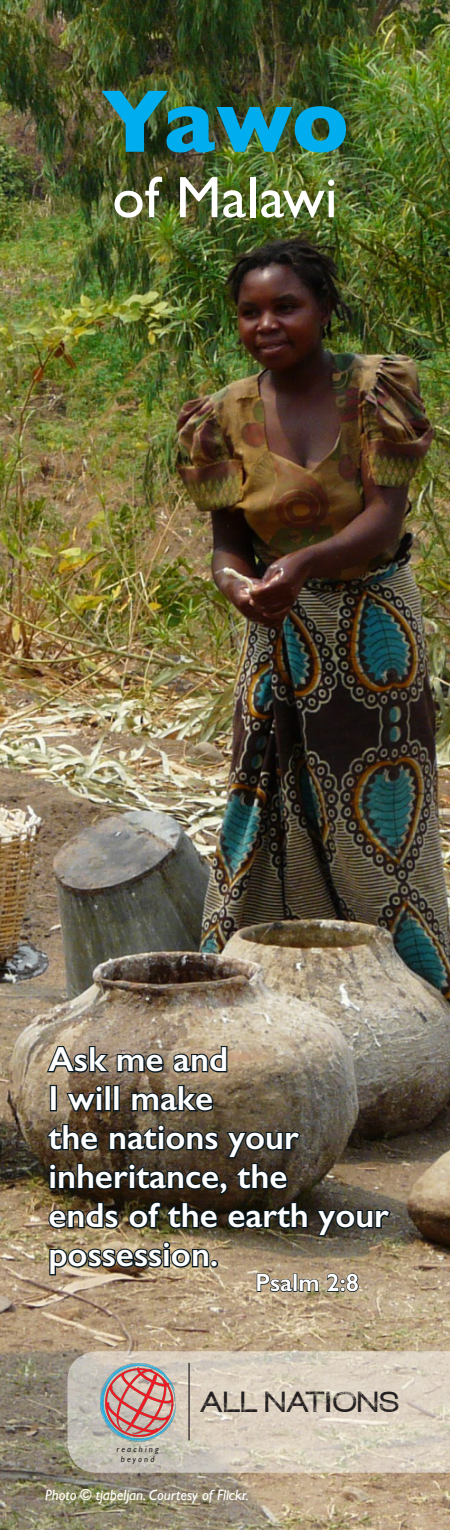
<style>
.page{position:relative;width:450px;height:1530px;background:#fff}
.page>*{position:absolute;margin:0;border:0;box-sizing:border-box;transform-origin:0 0}
.Page_Title{font:700 90px "Gill Sans";color:#00aeef}
.People_Group_Titles{font:58.75px "Gill Sans";color:#fff}
.Language_Bubbles_Nam{font:600 35px/39px "Gill Sans";color:#fff}
.t1{font:25.5px "Redux";letter-spacing:.025em;color:#231f20}
.Language_Bubbles_Nam-2{font:600 25px "Gill Sans";color:#fff}
.Photo_Credit{font:italic 15px "Gill Sans";color:#fff}
.t2{font:italic 8.5px/9.2px "Gill Sans";letter-spacing:.25em;color:#231f20;text-align:center}
</style>
<div class="page">
<img style="left:0;top:0;width:450px;height:1530px">
<svg style="left:68px;top:1351px;width:382px;height:122px;background:#d5ccbc"></svg>
<svg style="left:45px;top:1044px;width:120px;height:30px;background:#6b655a"></svg>
<svg style="left:171px;top:1045px;width:58px;height:30px;background:#70685b"></svg>
<div style="left:50px;top:1085px;width:7px;height:26px;border:2px solid #071822"></div>
<svg style="left:65px;top:1084px;width:40px;height:29px"></svg>
<div style="left:104px;top:1085px;width:7px;height:26px;border:2px solid #071822"></div>
<div style="left:113px;top:1085px;width:7px;height:26px;border:2px solid #071822"></div>
<svg style="left:130px;top:1084px;width:84px;height:30px;background:#454239"></svg>
<svg style="left:45px;top:1123px;width:264px;height:108px;background:#312d23"></svg>
<svg style="left:315px;top:1208px;width:77px;height:30px;background:#343531"></svg>
<img style="left:48px;top:1240px;width:172px;height:37px">
<hr style="left:188px;top:1363px;width:2px;height:77px;background:#231f20">
<img style="left:100px;top:1363px;width:76px;height:78px">
<svg style="left:256px;top:1273px;width:37px;height:20px"></svg>
<div style="left:293px;top:1274px;width:4px;height:18px;border:1px solid #071822"></div>
<svg style="left:299px;top:1278px;width:20px;height:14px"></svg>
<svg style="left:326px;top:1273px;width:34px;height:20px"></svg>
<p class="Page_Title" style="left:101px;top:50px;width:250px">Yawo</p>
<p class="People_Group_Titles" style="left:112px;top:163px;width:227px">of Malawi</p>
<p class="Language_Bubbles_Nam" style="left:48px;top:1040px;width:342px">Ask me and<br>I will make<br>the nations your inheritance, the<br>ends of the earth your possession.</p>
<p class="Language_Bubbles_Nam-2" style="left:255px;top:1268px;width:105px">Psalm 2:8</p>
<p class="t1" style="left:200px;top:1388px;width:201px">ALL NATIO NS</p>
<p class="t2" style="left:116px;top:1445px;width:44px">reaching beyond</p>
<p class="Photo_Credit" style="left:45px;top:1487px;width:205px">Photo © tjabeljan. Courtesy of Flickr.</p>
</div>
